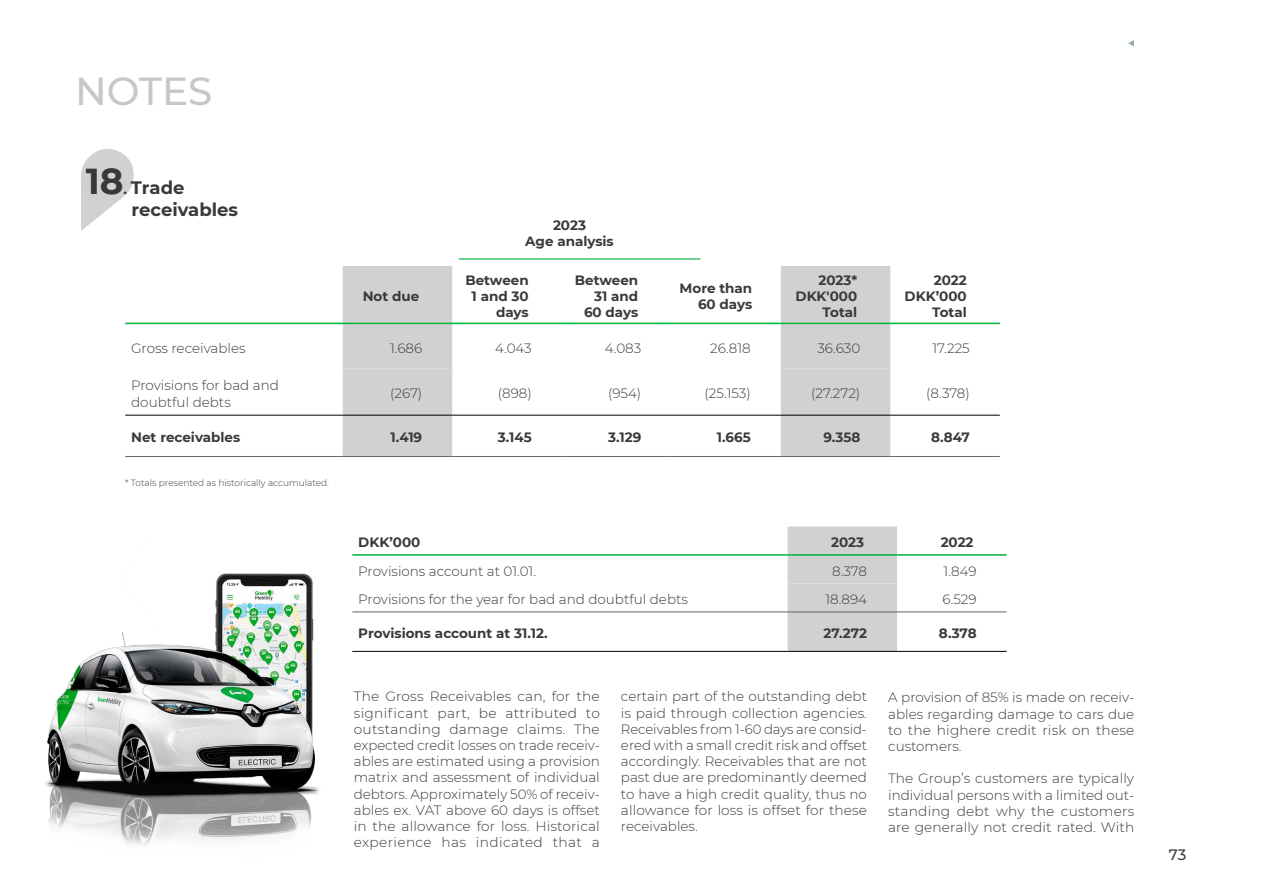
<style>
.page{position:relative;width:1263px;height:893px;background:#fff}
.page>*{position:absolute;margin:0;border:0;box-sizing:border-box;transform-origin:0 0}
.t1{font:500 39px "Montserrat";color:#c7c7c7}
.t2{font:700 36px "Montserrat";color:#393938}
.t3{font:700 18px/21.6px "Montserrat";color:#393938}
.t4{font:500 15px "Montserrat";color:#3a3a39}
.t5{font:300 13.5px/16.2px "Montserrat";color:#3a3a39;text-align:justify}
.t6{font:700 13.5px/16.2px "Montserrat";color:#3a3a39;text-align:right}
.t7{font:300 9px "Montserrat";color:#3a3a39}
.s1{font-size:13.5px}
</style>
<div class="page">
<svg style="left:1128px;top:40px;width:6px;height:7px"></svg>
<svg style="left:81px;top:149px;width:53px;height:82px"></svg>
<svg style="left:343px;top:266px;width:547px;height:103px"></svg>
<svg style="left:343px;top:369px;width:547px;height:87px"></svg>
<hr style="left:125px;top:323px;width:218px;height:1px;background:#00b03e">
<hr style="left:343px;top:323px;width:109px;height:1px;background:#00b03e">
<hr style="left:452px;top:323px;width:110px;height:1px;background:#00b03e">
<hr style="left:562px;top:323px;width:109px;height:1px;background:#00b03e">
<hr style="left:671px;top:323px;width:110px;height:1px;background:#00b03e">
<hr style="left:781px;top:323px;width:109px;height:1px;background:#00b03e">
<hr style="left:890px;top:323px;width:110px;height:1px;background:#00b03e">
<hr style="left:125px;top:456px;width:218px;height:1px;background:#646363">
<hr style="left:343px;top:456px;width:109px;height:1px;background:#646363">
<hr style="left:452px;top:456px;width:110px;height:1px;background:#646363">
<hr style="left:562px;top:456px;width:109px;height:1px;background:#646363">
<hr style="left:671px;top:456px;width:110px;height:1px;background:#646363">
<hr style="left:781px;top:456px;width:109px;height:1px;background:#646363">
<hr style="left:890px;top:456px;width:110px;height:1px;background:#646363">
<hr style="left:125px;top:415px;width:218px;height:1px;background:#000">
<hr style="left:343px;top:415px;width:109px;height:1px;background:#000">
<hr style="left:452px;top:415px;width:110px;height:1px;background:#000">
<hr style="left:562px;top:415px;width:109px;height:1px;background:#000">
<hr style="left:671px;top:415px;width:110px;height:1px;background:#000">
<hr style="left:781px;top:415px;width:109px;height:1px;background:#000">
<hr style="left:890px;top:415px;width:110px;height:1px;background:#000">
<hr style="left:459px;top:258px;width:241px;height:2px;background:#00b03e">
<div style="left:788px;top:526px;width:109px;height:125px;background:#d2d1d1"></div>
<hr style="left:352px;top:651px;width:436px;height:1px;background:#000">
<hr style="left:788px;top:651px;width:109px;height:1px;background:#000">
<hr style="left:897px;top:651px;width:109px;height:1px;background:#000">
<hr style="left:352px;top:554px;width:436px;height:2px;background:#00b03e">
<hr style="left:788px;top:554px;width:109px;height:2px;background:#00b03e">
<hr style="left:897px;top:554px;width:109px;height:2px;background:#00b03e">
<hr style="left:352px;top:612px;width:436px;height:1px;background:#646363">
<hr style="left:788px;top:612px;width:109px;height:1px;background:#646363">
<hr style="left:897px;top:612px;width:109px;height:1px;background:#646363">
<img style="left:46px;top:573px;width:274px;height:273px">
<h1 class="t1" style="left:75px;top:64px;width:139px">NOTES</h1>
<h2 class="t2" style="left:86px;top:155px;width:39px">18</h2>
<h3 class="t3" style="left:132px;top:176px;width:108px;text-indent:-8px"><span class="s1">.</span> Trade receivables</h3>
<p class="t6" style="left:363px;top:288px;width:58px">Not due</p>
<p class="t6" style="left:525px;top:216px;width:90px;text-align:center">2023<br>Age analysis</p>
<p class="t6" style="left:465px;top:271px;width:65px">Between<br>1 and 30 days</p>
<p class="t6" style="left:575px;top:271px;width:65px">Between<br>31 and<br>60 days</p>
<p class="t6" style="left:680px;top:280px;width:74px">More than<br>60 days</p>
<p class="t6" style="left:795px;top:271px;width:63px">2023*<br>DKK'000<br>Total</p>
<p class="t6" style="left:905px;top:271px;width:64px">2022<br>DKK’000<br>Total</p>
<p class="t5" style="left:131px;top:339px;width:116px">Gross receivables</p>
<p class="t5" style="left:390px;top:339px;width:34px">1.686</p>
<p class="t5" style="left:495px;top:339px;width:38px">4.043</p>
<p class="t5" style="left:605px;top:339px;width:38px">4.083</p>
<p class="t5" style="left:710px;top:339px;width:42px">26.818</p>
<p class="t5" style="left:817px;top:339px;width:44px">36.630</p>
<p class="t5" style="left:932px;top:339px;width:39px">17.225</p>
<p class="t5" style="left:131px;top:377px;width:149px">Provisions for bad and doubtful debts</p>
<p class="t5" style="left:390px;top:385px;width:34px">(267)</p>
<p class="t5" style="left:498px;top:385px;width:35px">(898)</p>
<p class="t5" style="left:608px;top:385px;width:35px">(954)</p>
<p class="t5" style="left:705px;top:385px;width:48px">(25.153)</p>
<p class="t5" style="left:811px;top:385px;width:51px">(27.272)</p>
<p class="t5" style="left:926px;top:385px;width:45px">(8.378)</p>
<p class="t6" style="left:131px;top:429px;width:111px">Net receivables</p>
<p class="t6" style="left:391px;top:429px;width:33px">1.419</p>
<p class="t6" style="left:498px;top:429px;width:35px">3.145</p>
<p class="t6" style="left:608px;top:429px;width:35px">3.129</p>
<p class="t6" style="left:717px;top:429px;width:35px">1.665</p>
<p class="t6" style="left:823px;top:429px;width:38px">9.358</p>
<p class="t6" style="left:931px;top:429px;width:40px">8.847</p>
<p class="t7" style="left:125px;top:477px;width:205px">* Totals presented as historically accumulated.</p>
<p class="t6" style="left:358px;top:534px;width:64px">DKK’000</p>
<p class="t6" style="left:831px;top:534px;width:34px">2023</p>
<p class="t6" style="left:941px;top:534px;width:34px">2022</p>
<p class="t5" style="left:358px;top:562px;width:179px">Provisions account at 01.01.</p>
<p class="t5" style="left:832px;top:562px;width:36px">8.378</p>
<p class="t5" style="left:944px;top:562px;width:34px">1.849</p>
<p class="t5" style="left:358px;top:591px;width:331px">Provisions for the year for bad and doubtful debts</p>
<p class="t5" style="left:825px;top:591px;width:43px">18.894</p>
<p class="t5" style="left:942px;top:591px;width:36px">6.529</p>
<p class="t6" style="left:358px;top:625px;width:191px">Provisions account at 31.12.</p>
<p class="t6" style="left:823px;top:625px;width:45px">27.272</p>
<p class="t6" style="left:939px;top:625px;width:39px">8.378</p>
<p class="t5" style="left:354px;top:688px;width:248px">The Gross Receivables can, for the significant part, be attributed to outstanding damage claims. The expected credit losses on trade receiv&shy;ables are estimated using a provision matrix and assessment of individual debtors. Approximately 50% of receiv&shy;ables ex. VAT above 60 days is offset in the allowance for loss. Historical experience has indicated that a</p>
<p class="t5" style="left:621px;top:688px;width:248px">certain part of the outstanding debt is paid through collection agencies.<br>Receivables from 1-60 days are consid&shy;ered with a small credit risk and offset accordingly. Receivables that are not past due are predominantly deemed to have a high credit quality, thus no allowance for loss is offset for these receivables.</p>
<p class="t5" style="left:888px;top:689px;width:248px">A provision of 85% is made on receiv&shy;ables regarding damage to cars due to the highere credit risk on these customers.</p>
<p class="t5" style="left:888px;top:770px;width:248px">The Group’s customers are typically individual persons with a limited out&shy;standing debt why the customers are generally not credit rated. With</p>
<p class="t4" style="left:1169px;top:844px;width:19px">73</p>
</div>
